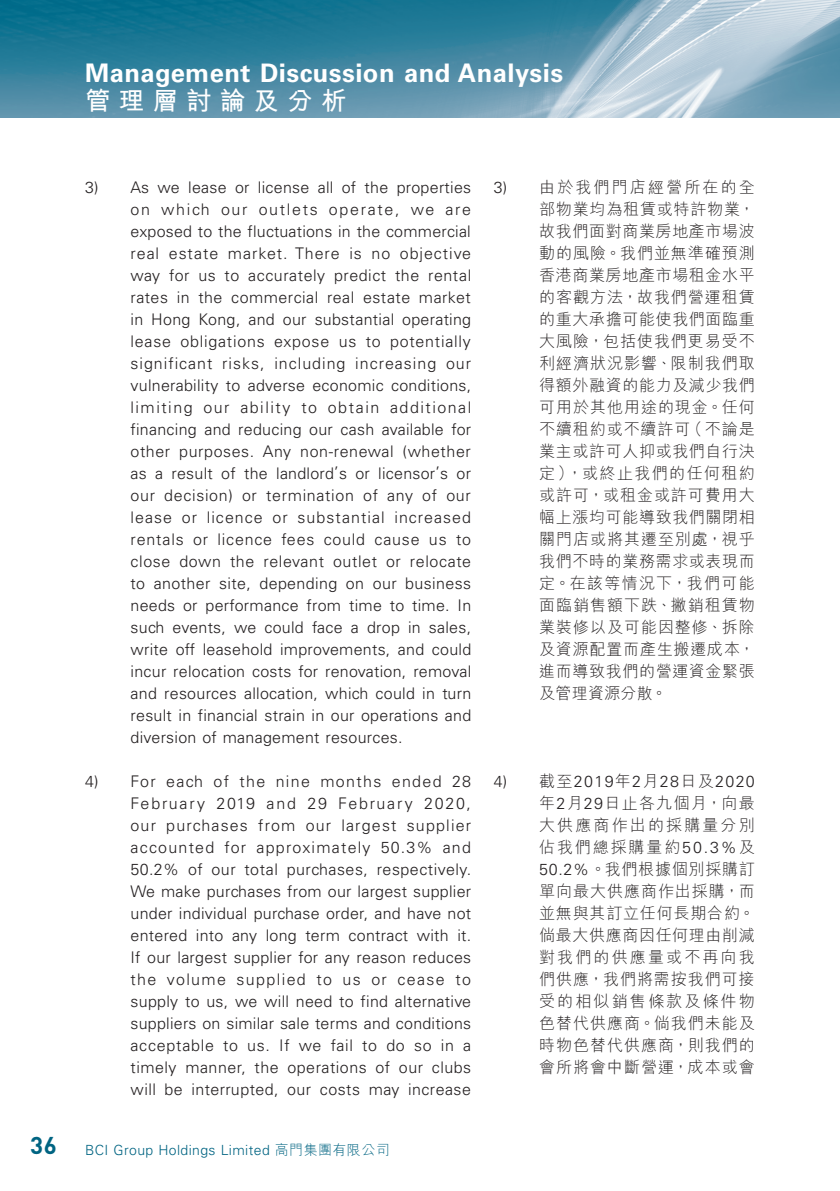
<style>
.page{position:relative;width:840px;height:1191px;background:#fff}
.page>*{position:absolute;margin:0;border:0;box-sizing:border-box;transform-origin:0 0}
.t1{font:700 25.6px "Univers LT Std";letter-spacing:.015em;color:#fff}
.t2{font:700 25.6px "M Hei HK";letter-spacing:.315em;color:#fff}
.t3{font:300 16px/22px "Univers LT Std";letter-spacing:.03em;color:#231f20;text-align:justify}
.t4{font:300 16px/22px "M Hei HK";letter-spacing:.06em;color:#231f20;text-align:justify}
.t5{font:300 16px "Univers LT Std";letter-spacing:.085em;color:#231f20}
.t6{font:300 14px "Univers LT Std";letter-spacing:.03em;color:#006482}
.s1{font-family:"DIN Pro";font-weight:700;font-size:24px}
.s2{font-family:"M Hei HK"}
.s3{font-family:"Univers LT Std"}
</style>
<div class="page">
<img style="left:0;top:0;width:839px;height:118px">
<h1 class="t1" style="left:85px;top:58px;width:479px">Management Discussion and Analysis</h1>
<h1 class="t2" style="left:85px;top:82px;width:263px">管理層討論及分析</h1>
<p class="t3" style="left:130px;top:176px;width:342px;text-indent:-45px">3) As we lease or license all of the properties on which our outlets operate, we are exposed to the fluctuations in the commercial real estate market. There is no objective way for us to accurately predict the rental rates in the commercial real estate market in Hong Kong, and our substantial operating lease obligations expose us to potentially significant risks, including increasing our vulnerability to adverse economic conditions, limiting our ability to obtain additional financing and reducing our cash available for other purposes. Any non-renewal (whether as a result of the landlord’s or licensor’s or our decision) or termination of any of our lease or licence or substantial increased rentals or licence fees could cause us to close down the relevant outlet or relocate to another site, depending on our business needs or performance from time to time. In such events, we could face a drop in sales, write off leasehold improvements, and could incur relocation costs for renovation, removal and resources allocation, which could in turn result in financial strain in our operations and diversion of management resources.</p>
<p class="t3" style="left:130px;top:770px;width:342px;text-indent:-45px">4) For each of the nine months ended 28<br>February 2019 and 29 February 2020, our purchases from our largest supplier accounted for approximately 50.3% and 50.2% of our total purchases, respectively.<br>We make purchases from our largest supplier under individual purchase order, and have not entered into any long term contract with it.<br>If our largest supplier for any reason reduces the volume supplied to us or cease to supply to us, we will need to find alternative suppliers on similar sale terms and conditions acceptable to us. If we fail to do so in a timely manner, the operations of our clubs will be interrupted, our costs may increase</p>
<p class="t6" style="left:30px;top:1141px;width:361px"><span class="s1">36</span> BCI Group Holdings Limited <span class="s2">高門集團有限公司</span></p>
<p class="t4" style="left:539px;top:175px;width:217px;text-indent:-45px"><span class="s3">3)</span> 由於我們門店經營所在的全部物業均為租賃或特許物業，故我們面對商業房地產市場波動的風險。我們並無準確預測香港商業房地產市場租金水平的客觀方法，故我們營運租賃的重大承擔可能使我們面臨重大風險，包括使我們更易受不利經濟狀況影響、限制我們取得額外融資的能力及減少我們可用於其他用途的現金。任何不續租約或不續許可（不論是業主或許可人抑或我們自行決定），或終止我們的任何租約或許可，或租金或許可費用大幅上漲均可能導致我們關閉相關門店或將其遷至別處，視乎我們不時的業務需求或表現而定。在該等情況下，我們可能面臨銷售額下跌、撇銷租賃物業裝修以及可能因整修、拆除及資源配置而產生搬遷成本，進而導致我們的營運資金緊張及管理資源分散。</p>
<p class="t5" style="left:493px;top:772px;width:262px">4) <span class="s2">截至</span>2019<span class="s2">年</span>2<span class="s2">月</span>28<span class="s2">日及</span>2020</p>
<p class="t4" style="left:539px;top:791px;width:217px">年<span class="s3">2</span>月<span class="s3">29</span>日止各九個月，向最大供應商作出的採購量分別佔我們總採購量約<span class="s3">50.3%</span>及<span class="s3">50.2%</span>。我們根據個別採購訂單向最大供應商作出採購，而並無與其訂立任何長期合約。倘最大供應商因任何理由削減對我們的供應量或不再向我們供應，我們將需按我們可接受的相似銷售條款及條件物色替代供應商。倘我們未能及時物色替代供應商，則我們的會所將會中斷營運，成本或會</p>
</div>
